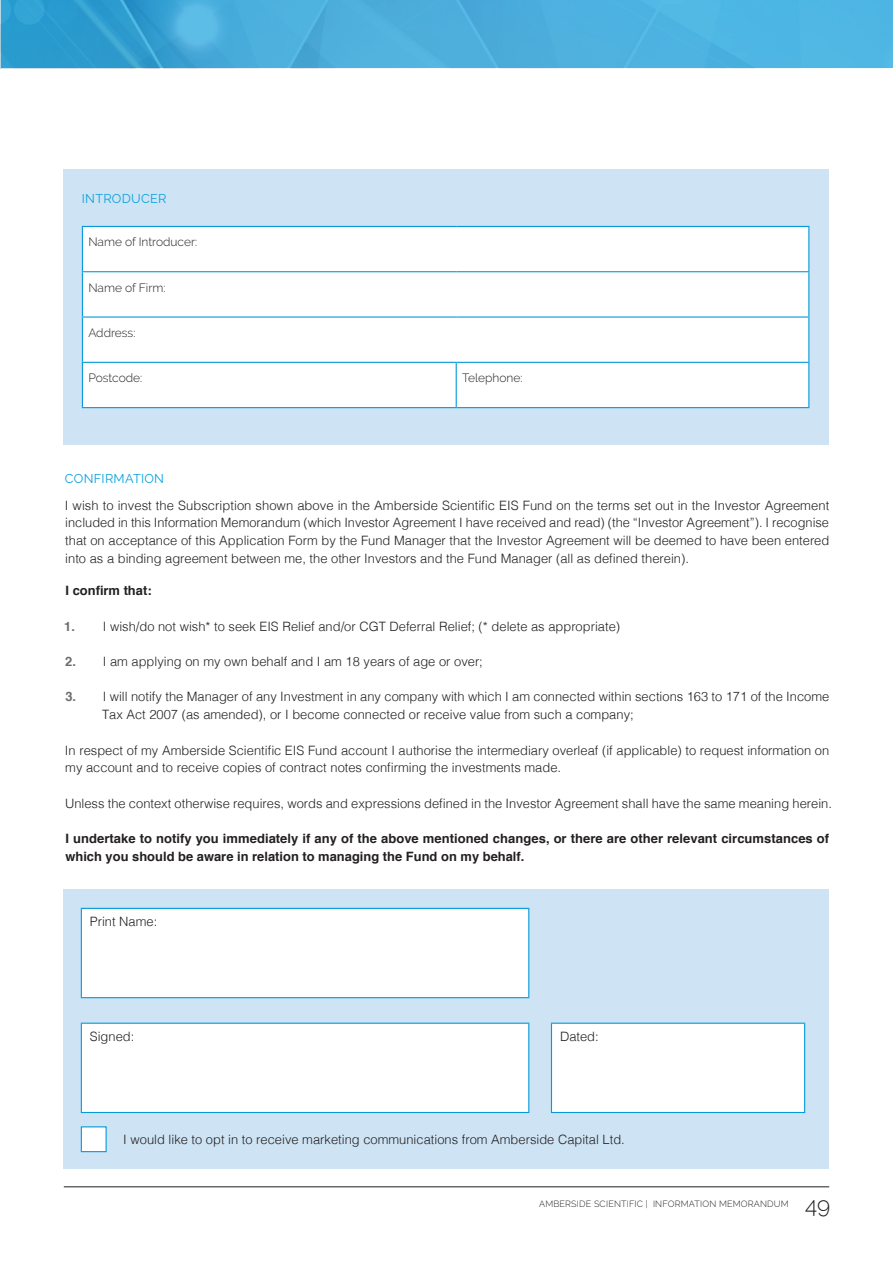
<style>
.page{position:relative;width:893px;height:1263px;background:#fff}
.page>*{position:absolute;margin:0;border:0;box-sizing:border-box;transform-origin:0 0}
.t1{font:300 22.5px "Raleway";color:#231f20}
.Body{font:300 12.9px/17.7px "Helvetica";color:#231f20;text-align:justify}
.Body_List_X_x{font:300 12.9px/17.7px "Helvetica";color:#231f20}
.Body-2{font:700 12.9px/17.7px "Helvetica";letter-spacing:.005em;color:#231f20}
.Header_3{font:12.75px "Raleway";letter-spacing:.02em;color:#0ba1dc}
.Body-3{font:12.75px "Raleway";letter-spacing:.02em;color:#0ba1dc}
.Table_Light{font:300 12px "Raleway";color:#231f20}
.t2{font:300 9px "Raleway";letter-spacing:.02em;color:#231f20}
.s1{font-weight:700;color:#6c6d70}
</style>
<div class="page">
<hr style="left:64px;top:1186px;width:765px;height:1px;background:#231f20">
<img style="left:0;top:0;width:893px;height:69px">
<div style="left:64px;top:889px;width:765px;height:280px;background:#cee4f5"></div>
<div style="left:64px;top:169px;width:765px;height:276px;background:#cee4f5"></div>
<div style="left:83px;top:227px;width:725px;height:180px;background:#fff"></div>
<hr style="left:82px;top:226px;width:374px;height:1px;background:#069ad9">
<hr style="left:82px;top:227px;width:1px;height:44px;background:#069ad9">
<hr style="left:456px;top:226px;width:353px;height:1px;background:#069ad9">
<hr style="left:808px;top:227px;width:1px;height:44px;background:#069ad9">
<hr style="left:82px;top:271px;width:374px;height:1px;background:#069ad9">
<hr style="left:82px;top:272px;width:1px;height:44px;background:#069ad9">
<hr style="left:456px;top:271px;width:353px;height:1px;background:#069ad9">
<hr style="left:808px;top:272px;width:1px;height:44px;background:#069ad9">
<hr style="left:82px;top:316px;width:374px;height:2px;background:#069ad9">
<hr style="left:82px;top:318px;width:1px;height:44px;background:#069ad9">
<hr style="left:456px;top:316px;width:353px;height:2px;background:#069ad9">
<hr style="left:808px;top:318px;width:1px;height:44px;background:#069ad9">
<hr style="left:82px;top:362px;width:374px;height:1px;background:#069ad9">
<hr style="left:82px;top:363px;width:1px;height:44px;background:#069ad9">
<hr style="left:456px;top:362px;width:353px;height:1px;background:#069ad9">
<hr style="left:456px;top:363px;width:1px;height:44px;background:#069ad9">
<hr style="left:808px;top:363px;width:1px;height:44px;background:#069ad9">
<hr style="left:82px;top:407px;width:374px;height:1px;background:#069ad9">
<hr style="left:456px;top:407px;width:353px;height:1px;background:#069ad9">
<svg style="left:81px;top:908px;width:724px;height:204px;fill:#fff"></svg>
<hr style="left:81px;top:1023px;width:448px;height:1px;background:#069ad9">
<hr style="left:81px;top:1024px;width:1px;height:88px;background:#069ad9">
<hr style="left:528px;top:1024px;width:1px;height:88px;background:#069ad9">
<hr style="left:81px;top:1112px;width:448px;height:1px;background:#069ad9">
<hr style="left:81px;top:908px;width:448px;height:1px;background:#069ad9">
<hr style="left:81px;top:909px;width:1px;height:88px;background:#069ad9">
<hr style="left:528px;top:909px;width:1px;height:88px;background:#069ad9">
<hr style="left:81px;top:997px;width:448px;height:1px;background:#069ad9">
<hr style="left:551px;top:1023px;width:254px;height:1px;background:#069ad9">
<hr style="left:551px;top:1024px;width:1px;height:88px;background:#069ad9">
<hr style="left:804px;top:1024px;width:1px;height:88px;background:#069ad9">
<hr style="left:551px;top:1112px;width:254px;height:1px;background:#069ad9">
<div style="left:81px;top:1126px;width:26px;height:26px;background:#fff;border:1px solid #069ad9"></div>
<p class="Body-3" style="left:82px;top:191px;width:86px">INTRODUCER</p>
<p class="Table_Light" style="left:88px;top:235px;width:110px">Name of Introducer:</p>
<p class="Table_Light" style="left:88px;top:280px;width:79px">Name of Firm:</p>
<p class="Table_Light" style="left:88px;top:326px;width:49px">Address:</p>
<p class="Table_Light" style="left:88px;top:371px;width:55px">Postcode:</p>
<p class="Table_Light" style="left:462px;top:371px;width:62px">Telephone:</p>
<p class="Header_3" style="left:65px;top:471px;width:101px">CONFIRMATION</p>
<p class="Body" style="left:65px;top:495px;width:766px">I wish to invest the Subscription shown above in the Amberside Scientific EIS Fund on the terms set out in the Investor Agreement included in this Information Memorandum (which Investor Agreement I have received and read) (the “Investor Agreement”). I recognise that on acceptance of this Application Form by the Fund Manager that the Investor Agreement will be deemed to have been entered into as a binding agreement between me, the other Investors and the Fund Manager (all as defined therein).</p>
<p class="Body-2" style="left:65px;top:582px;width:88px">I confirm that:</p>
<p class="Body_List_X_x" style="left:64px;top:616px;width:557px"><span class="s1">1.</span> I wish/do not wish* to seek EIS Relief and/or CGT Deferral Relief; (* delete as appropriate)</p>
<p class="Body_List_X_x" style="left:65px;top:652px;width:419px"><span class="s1">2.</span> I am applying on my own behalf and I am 18 years of age or over;</p>
<p class="Body_List_X_x" style="left:102px;top:687px;width:729px;text-indent:-37px"><span class="s1">3.</span> I will notify the Manager of any Investment in any company with which I am connected within sections 163 to 171 of the Income<br>Tax Act 2007 (as amended), or I become connected or receive value from such a company;</p>
<p class="Body" style="left:65px;top:740px;width:766px">In respect of my Amberside Scientific EIS Fund account I authorise the intermediary overleaf (if applicable) to request information on my account and to receive copies of contract notes confirming the investments made.</p>
<p class="Body" style="left:65px;top:793px;width:768px">Unless the context otherwise requires, words and expressions defined in the Investor Agreement shall have the same meaning herein.</p>
<p class="Body-2" style="left:65px;top:830px;width:765px">I undertake to notify you immediately if any of the above mentioned changes, or there are other relevant circumstances of which you should be aware in relation to managing the Fund on my behalf.</p>
<p class="Body" style="left:90px;top:912px;width:69px">Print Name:</p>
<p class="Body" style="left:90px;top:1026px;width:46px">Signed:</p>
<p class="Body" style="left:560px;top:1026px;width:40px">Dated:</p>
<p class="Body" style="left:123px;top:1130px;width:503px">I would like to opt in to receive marketing communications from Amberside Capital Ltd.</p>
<p class="t2" style="left:539px;top:1199px;width:251px">AMBERSIDE SCIENTIFIC | INFORMATION MEMORANDUM</p>
<h1 class="t1" style="left:805px;top:1192px;width:27px">49</h1>
</div>
